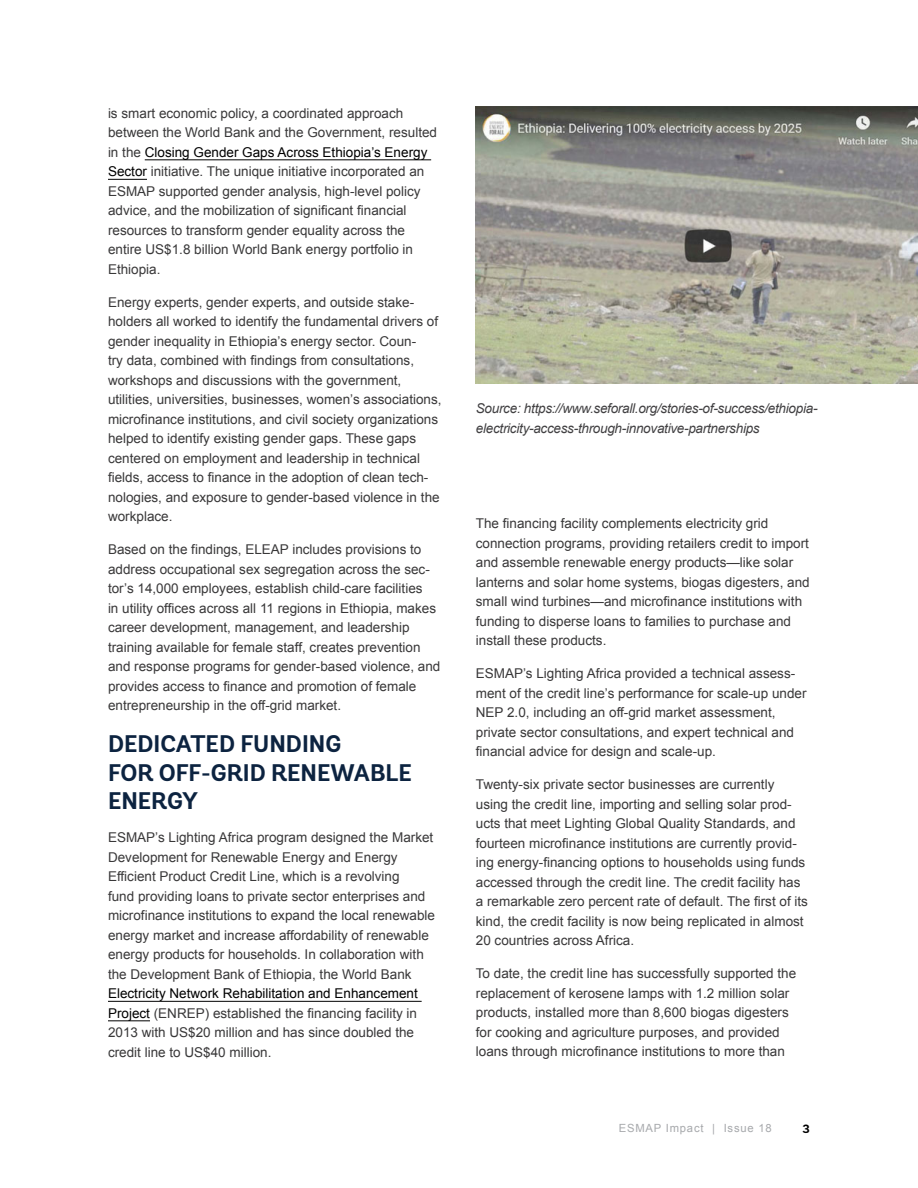
<style>
.page{position:relative;width:918px;height:1188px;background:#fff}
.page>*{position:absolute;margin:0;border:0;box-sizing:border-box;transform-origin:0 0}
.t1{font:700 24px/28.5px "Andes";color:#0c2340}
.t2{font:13.5px/19.5px "Arial";color:#393839}
.t3{font:italic 13.5px/19.5px "Arial";letter-spacing:-.02em;color:#414042}
.t4{font:700 12px "Andes";color:#000}
.t5{font:11.25px "Arial";letter-spacing:.07em;color:#a7a9ac}
.s1{color:#000}
</style>
<div class="page">
<hr style="left:145px;top:159px;width:286px;height:1px;background:#000">
<hr style="left:108px;top:179px;width:39px;height:1px;background:#000">
<hr style="left:108px;top:1001px;width:314px;height:1px;background:#000">
<hr style="left:108px;top:1020px;width:42px;height:1px;background:#000">
<img style="left:476px;top:106px;width:442px;height:277px">
<p class="t2" style="left:108px;top:103px;width:331px">is smart economic policy, a coordinated approach between the World Bank and the Government, resulted in the <span class="s1">Closing Gender Gaps Across Ethiopia’s Energy Sector</span> initiative. The unique initiative incorporated an ESMAP supported gender analysis, high-level policy advice, and the mobilization of significant financial resources to transform gender equality across the entire US$1.8 billion World Bank energy portfolio in Ethiopia.</p>
<p class="t2" style="left:108px;top:292px;width:335px">Energy experts, gender experts, and outside stake&shy;holders all worked to identify the fundamental drivers of gender inequality in Ethiopia’s energy sector. Coun-<br>try data, combined with findings from consultations, workshops and discussions with the government, utilities, universities, businesses, women’s associations, microfinance institutions, and civil society organizations helped to identify existing gender gaps. These gaps centered on employment and leadership in technical fields, access to finance in the adoption of clean tech&shy;nologies, and exposure to gender-based violence in the workplace.</p>
<p class="t2" style="left:108px;top:540px;width:334px">Based on the findings, ELEAP includes provisions to address occupational sex segregation across the sec&shy;tor’s 14,000 employees, establish child-care facilities<br>in utility offices across all 11 regions in Ethiopia, makes career development, management, and leadership training available for female staff, creates prevention and response programs for gender-based violence, and provides access to finance and promotion of female entrepreneurship in the off-grid market.</p>
<h1 class="t1" style="left:108px;top:731px;width:305px">DEDICATED FUNDING<br>FOR OFF-GRID RENEWABLE<br>ENERGY</h1>
<p class="t2" style="left:108px;top:828px;width:329px">ESMAP’s Lighting Africa program designed the Market Development for Renewable Energy and Energy Efficient Product Credit Line, which is a revolving<br>fund providing loans to private sector enterprises and microfinance institutions to expand the local renewable energy market and increase affordability of renewable energy products for households. In collaboration with the Development Bank of Ethiopia, the World Bank</p>
<p class="t2" style="left:108px;top:984px;width:311px"><span class="s1">Electricity Network Rehabilitation and Enhancement Project</span> (ENREP) established the financing facility in 2013 with US$20 million and has since doubled the credit line to US$40 million.</p>
<p class="t3" style="left:476px;top:399px;width:343px">Source: https://www.seforall.org/stories-of-success/ethiopia&shy;electricity-access-through-innovative-partnerships</p>
<p class="t2" style="left:476px;top:514px;width:335px">The financing facility complements electricity grid connection programs, providing retailers credit to import and assemble renewable energy products—like solar lanterns and solar home systems, biogas digesters, and small wind turbines—and microfinance institutions with funding to disperse loans to families to purchase and install these products.</p>
<p class="t2" style="left:476px;top:664px;width:332px">ESMAP’s Lighting Africa provided a technical assess&shy;ment of the credit line’s performance for scale-up under NEP 2.0, including an off-grid market assessment, private sector consultations, and expert technical and financial advice for design and scale-up.</p>
<p class="t2" style="left:476px;top:775px;width:334px">Twenty-six private sector businesses are currently using the credit line, importing and selling solar prod&shy;ucts that meet Lighting Global Quality Standards, and fourteen microfinance institutions are currently provid&shy;ing energy-financing options to households using funds accessed through the credit line. The credit facility has a remarkable zero percent rate of default. The first of its kind, the credit facility is now being replicated in almost 20 countries across Africa.</p>
<p class="t2" style="left:476px;top:964px;width:322px">To date, the credit line has successfully supported the replacement of kerosene lamps with 1.2 million solar products, installed more than 8,600 biogas digesters for cooking and agriculture purposes, and provided loans through microfinance institutions to more than</p>
<p class="t5" style="left:619px;top:1120px;width:154px">ESMAP Impact | Issue 18</p>
<p class="t4" style="left:803px;top:1121px;width:9px">3</p>
</div>
